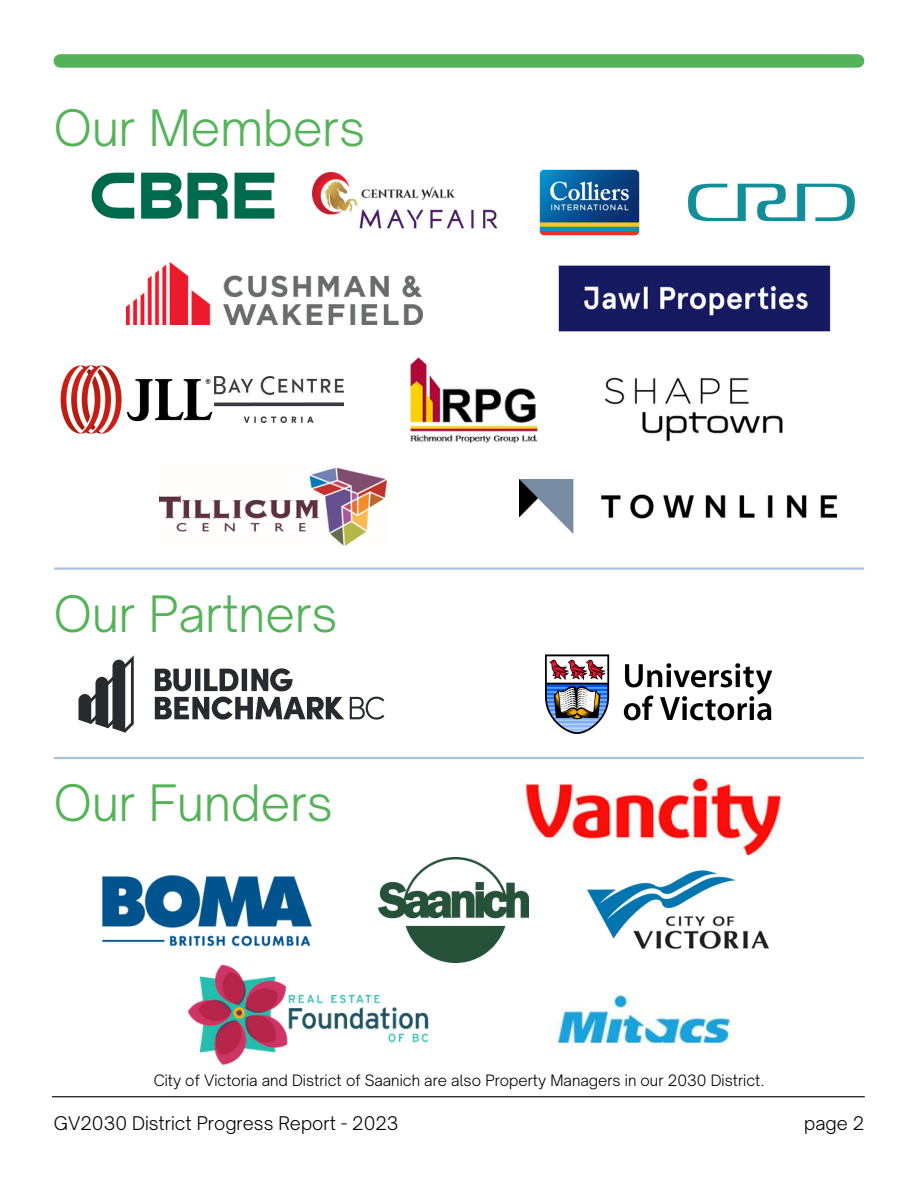
<style>
.page{position:relative;width:918px;height:1188px;background:#fff}
.page>*{position:absolute;margin:0;border:0;box-sizing:border-box;transform-origin:0 0}
.t1{font:300 48px "Open Sauce One";color:#54b359}
.t2{font:300 18px "Open Sauce One";color:#000}
.t3{font:300 15px "Open Sauce One";color:#000}
</style>
<div class="page">
<div style="left:60px;top:54px;width:798px;height:14px;background:#54b359"></div>
<hr style="left:52px;top:1096px;width:813px;height:1px;background:#000">
<img style="left:519px;top:480px;width:318px;height:54px">
<img style="left:522px;top:775px;width:259px;height:80px">
<img style="left:101px;top:875px;width:211px;height:72px">
<img style="left:379px;top:857px;width:149px;height:105px">
<svg style="left:78px;top:655px;width:306px;height:78px"></svg>
<img style="left:545px;top:654px;width:227px;height:80px">
<img style="left:408px;top:357px;width:131px;height:87px">
<img style="left:92px;top:173px;width:182px;height:46px">
<img style="left:159px;top:467px;width:228px;height:79px">
<img style="left:558px;top:265px;width:273px;height:67px">
<img style="left:687px;top:183px;width:168px;height:39px">
<img style="left:539px;top:169px;width:101px;height:67px">
<img style="left:60px;top:365px;width:155px;height:69px">
<img style="left:215px;top:377px;width:128px;height:45px">
<img style="left:312px;top:173px;width:186px;height:56px">
<img style="left:604px;top:377px;width:179px;height:65px">
<img style="left:126px;top:263px;width:296px;height:62px">
<hr style="left:54px;top:567px;width:810px;height:3px;background:#5787b4">
<hr style="left:54px;top:757px;width:810px;height:2px;background:#5787b4">
<img style="left:188px;top:964px;width:241px;height:102px">
<img style="left:549px;top:994px;width:183px;height:55px">
<img style="left:588px;top:870px;width:181px;height:79px">
<p class="t1" style="left:54px;top:98px;width:313px">Our Members</p>
<p class="t1" style="left:54px;top:584px;width:285px">Our Partners</p>
<p class="t1" style="left:54px;top:773px;width:281px">Our Funders</p>
<p class="t3" style="left:154px;top:1071px;width:612px">City of Victoria and District of Saanich are also Property Managers in our 2030 District.</p>
<p class="t2" style="left:54px;top:1112px;width:346px">GV2030 District Progress Report - 2023</p>
<p class="t2" style="left:804px;top:1112px;width:62px">page 2</p>
</div>
